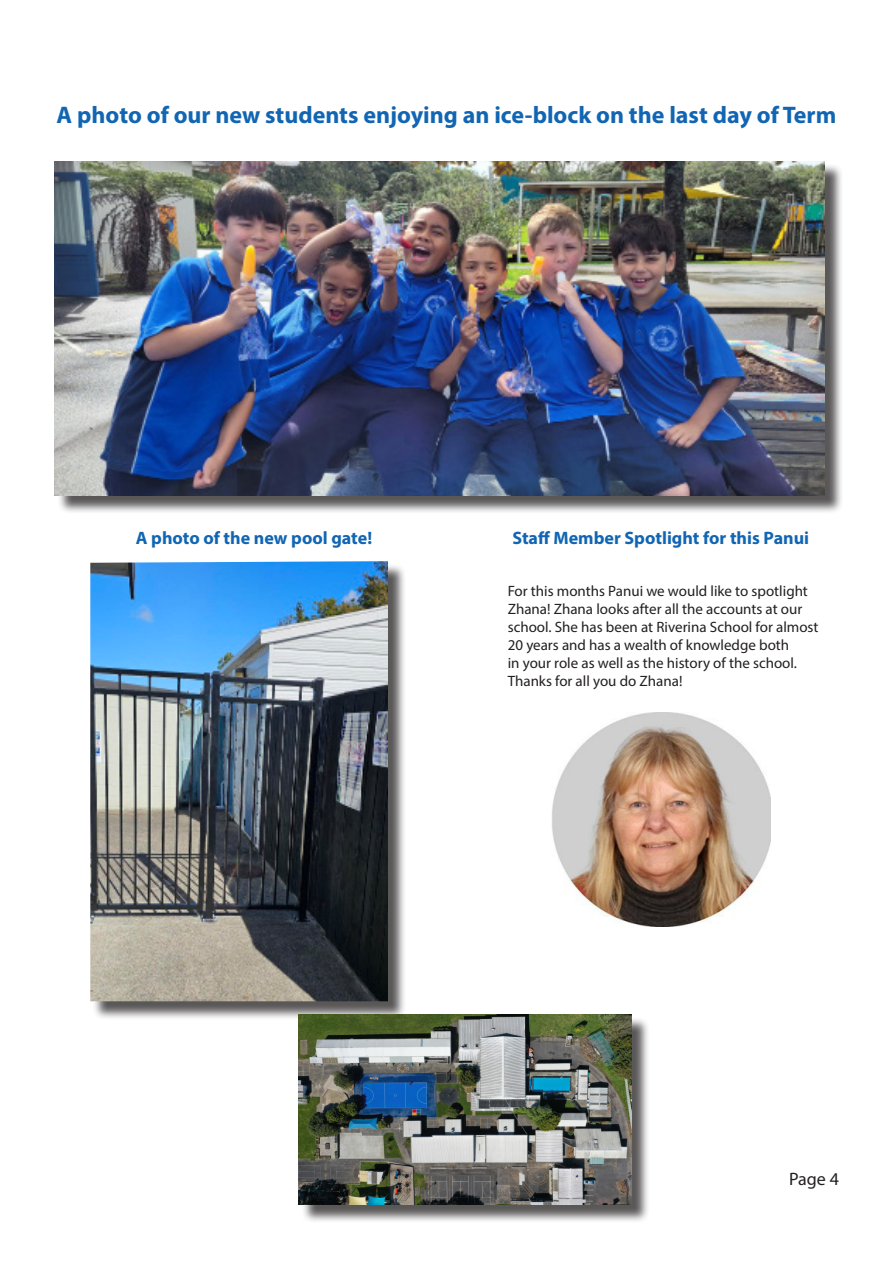
<style>
.page{position:relative;width:893px;height:1263px;background:#fff}
.page>*{position:absolute;margin:0;border:0;box-sizing:border-box;transform-origin:0 0}
.t1{font:700 24px "Myriad Pro";color:#1165b2}
.t2{font:700 18px "Myriad Pro";color:#1165b2}
.t3{font:18px "Myriad Pro";color:#231f20}
.t4{font:15px/18px "Myriad Pro";color:#231f20}
</style>
<div class="page">
<div style="left:57px;top:164px;width:786px;height:350px;background:#231f20;opacity:.75"></div>
<img style="left:55px;top:161px;width:770px;height:334px">
<div style="left:93px;top:564px;width:314px;height:456px;background:#231f20;opacity:.75"></div>
<img style="left:90px;top:561px;width:298px;height:440px">
<div style="left:301px;top:1017px;width:349px;height:207px;background:#231f20;opacity:.75"></div>
<img style="left:299px;top:1015px;width:332px;height:190px">
<img style="left:552px;top:712px;width:218px;height:214px">
<p class="t1" style="left:57px;top:99px;width:781px">A photo of our new students enjoying an ice-block on the last day of Term</p>
<p class="t2" style="left:136px;top:526px;width:238px">A photo of the new pool gate!</p>
<p class="t2" style="left:512px;top:526px;width:298px">Staff Member Spotlight for this Panui</p>
<p class="t4" style="left:508px;top:582px;width:312px">For this months Panui we would like to spotlight Zhana! Zhana looks after all the accounts at our school. She has been at Riverina School for almost 20 years and has a wealth of knowledge both<br>in your role as well as the history of the school.<br>Thanks for all you do Zhana!</p>
<p class="t3" style="left:789px;top:1167px;width:51px">Page 4</p>
</div>
